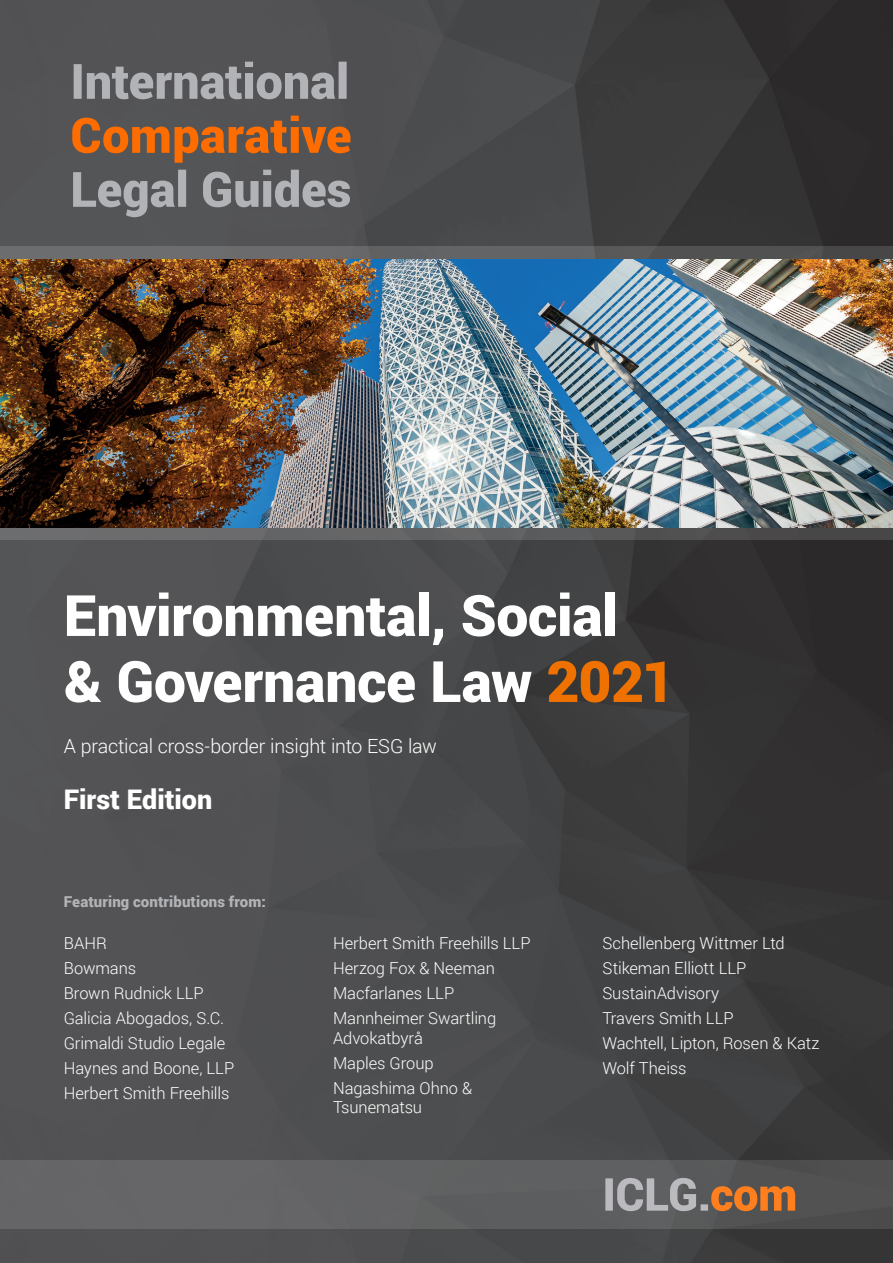
<style>
.page{position:relative;width:893px;height:1263px;background:#fff}
.page>*{position:absolute;margin:0;border:0;box-sizing:border-box;transform-origin:0 0}
.t1{font:900 57px/66px "Roboto";letter-spacing:-.005em;color:#fff}
.t2{font:900 27px "Roboto";color:#fff}
.t3{font:300 19.5px "Roboto";letter-spacing:-.01em;color:#fff}
.t4{font:300 16.5px/25px "Roboto";letter-spacing:-.005em;color:#fff}
.t5{font:900 15px "Roboto";letter-spacing:.01em;color:#b2b3b7}
.s1{color:#ef7100}
</style>
<div class="page">
<img style="left:0;top:0;width:893px;height:1263px">
<svg style="left:73px;top:170px;width:277px;height:47px;background:#76777a"></svg>
<svg style="left:72px;top:116px;width:278px;height:47px;background:#905c37"></svg>
<svg style="left:74px;top:62px;width:273px;height:37px;background:#7f8083"></svg>
<svg style="left:0;top:247px;width:893px;height:293px;background:#5f5f60"></svg>
<img style="left:0;top:259px;width:893px;height:268px">
<svg style="left:0;top:1160px;width:893px;height:68px;background:#646161"></svg>
<h1 class="t1" style="left:64px;top:580px;width:613px">Environmental, Social<br>&amp; Governance Law <span class="s1">2021</span></h1>
<p class="t3" style="left:64px;top:733px;width:375px">A practical cross-border insight into ESG law</p>
<h2 class="t2" style="left:64px;top:780px;width:150px">First Edition</h2>
<p class="t5" style="left:64px;top:891px;width:204px">Featuring contributions from:</p>
<p class="t4" style="left:64px;top:930px;width:172px">BAHR<br>Bowmans<br>Brown Rudnick LLP<br>Galicia Abogados, S.C.<br>Grimaldi Studio Legale<br>Haynes and Boone, LLP<br>Herbert Smith Freehills</p>
<p class="t4" style="left:333px;top:930px;width:199px">Herbert Smith Freehills LLP<br>Herzog Fox &amp; Neeman<br>Macfarlanes LLP<br>Mannheimer Swartling</p>
<p class="t4" style="left:333px;top:1025px;width:141px">Advokatbyrå<br>Maples Group<br>Nagashima Ohno &amp;</p>
<p class="t4" style="left:333px;top:1094px;width:90px">Tsunematsu</p>
<p class="t4" style="left:602px;top:930px;width:219px">Schellenberg Wittmer Ltd<br>Stikeman Elliott LLP<br>SustainAdvisory<br>Travers Smith LLP<br>Wachtell, Lipton, Rosen &amp; Katz<br>Wolf Theiss</p>
</div>
